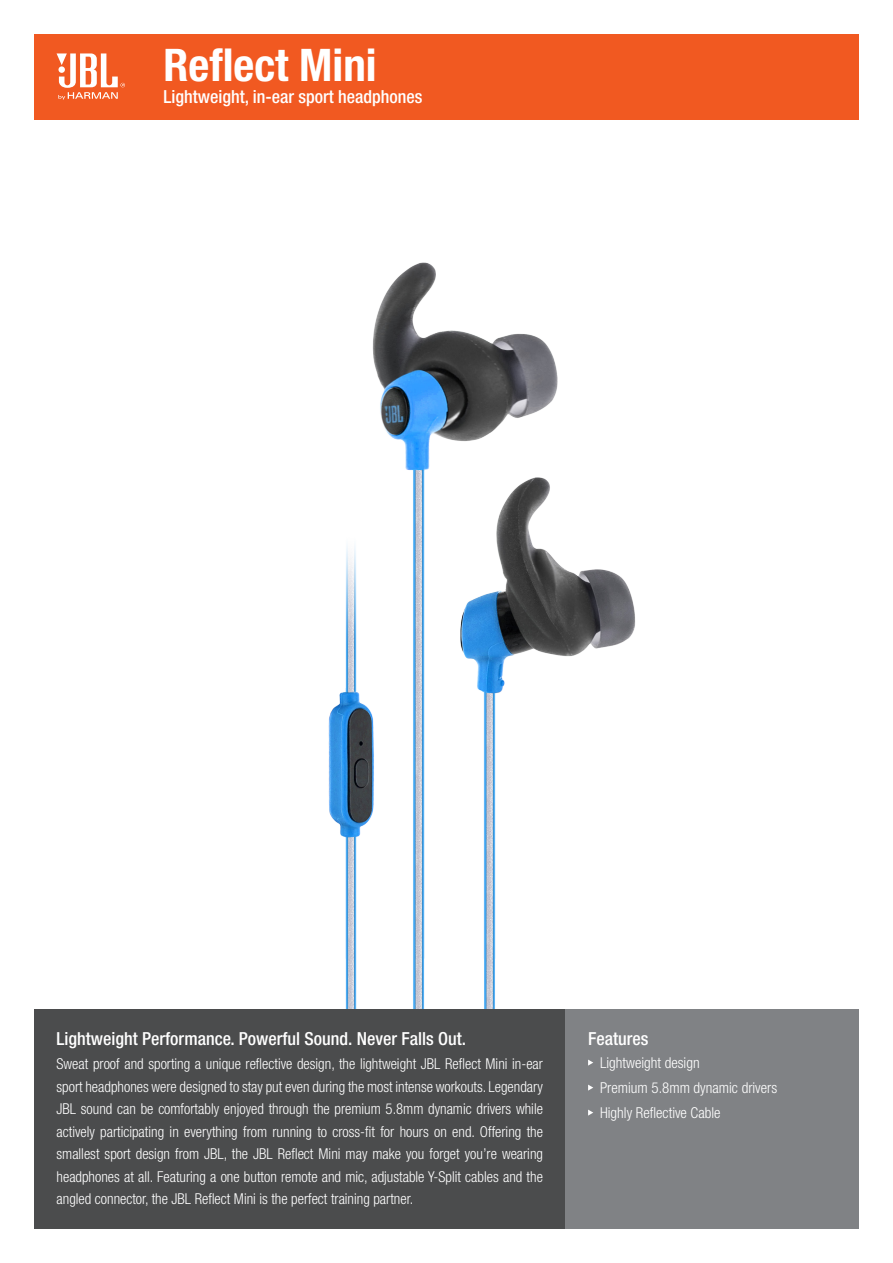
<style>
.page{position:relative;width:893px;height:1263px;background:#fff}
.page>*{position:absolute;margin:0;border:0;box-sizing:border-box;transform-origin:0 0}
.t1{font:700 condensed 45px "Helvetica Neue LT Pro";color:#fff}
.t2{font:500 condensed 18px "Helvetica Neue LT Pro";color:#fff}
.t3{font:300 condensed 15px/22.5px "Helvetica Neue LT Pro";color:#fff;text-align:justify}
</style>
<div class="page">
<img style="left:328px;top:262px;width:307px;height:747px">
<div style="left:34px;top:1009px;width:532px;height:220px;background:#4b4c4d"></div>
<div style="left:566px;top:1009px;width:293px;height:220px;background:#808285"></div>
<svg style="left:588px;top:1059px;width:5px;height:6px"></svg>
<svg style="left:588px;top:1084px;width:5px;height:6px"></svg>
<svg style="left:588px;top:1109px;width:5px;height:6px"></svg>
<div style="left:34px;top:34px;width:825px;height:85px;background:#f15921"></div>
<svg style="left:57px;top:53px;width:68px;height:47px"></svg>
<p class="t1" style="left:163px;top:38px;width:215px">Reflect Mini</p>
<p class="t2" style="left:163px;top:86px;width:260px">Lightweight, in-ear sport headphones</p>
<p class="t2" style="left:57px;top:1027px;width:411px">Lightweight Performance. Powerful Sound. Never Falls Out.</p>
<p class="t3" style="left:57px;top:1052px;width:488px">Sweat proof and sporting a unique reflective design, the lightweight JBL Reflect Mini in-ear sport headphones were designed to stay put even during the most intense workouts. Legendary JBL sound can be comfortably enjoyed through the premium 5.8mm dynamic drivers while actively participating in everything from running to cross-fit for hours on end. Offering the smallest sport design from JBL, the JBL Reflect Mini may make you forget you’re wearing headphones at all. Featuring a one button remote and mic, adjustable Y-Split cables and the angled connector, the JBL Reflect Mini is the perfect training partner.</p>
<p class="t2" style="left:588px;top:1027px;width:62px">Features</p>
<p class="t3" style="left:600px;top:1051px;width:101px">Lightweight design</p>
<p class="t3" style="left:600px;top:1076px;width:179px">Premium 5.8mm dynamic drivers</p>
<p class="t3" style="left:600px;top:1101px;width:122px">Highly Reflective Cable</p>
</div>
